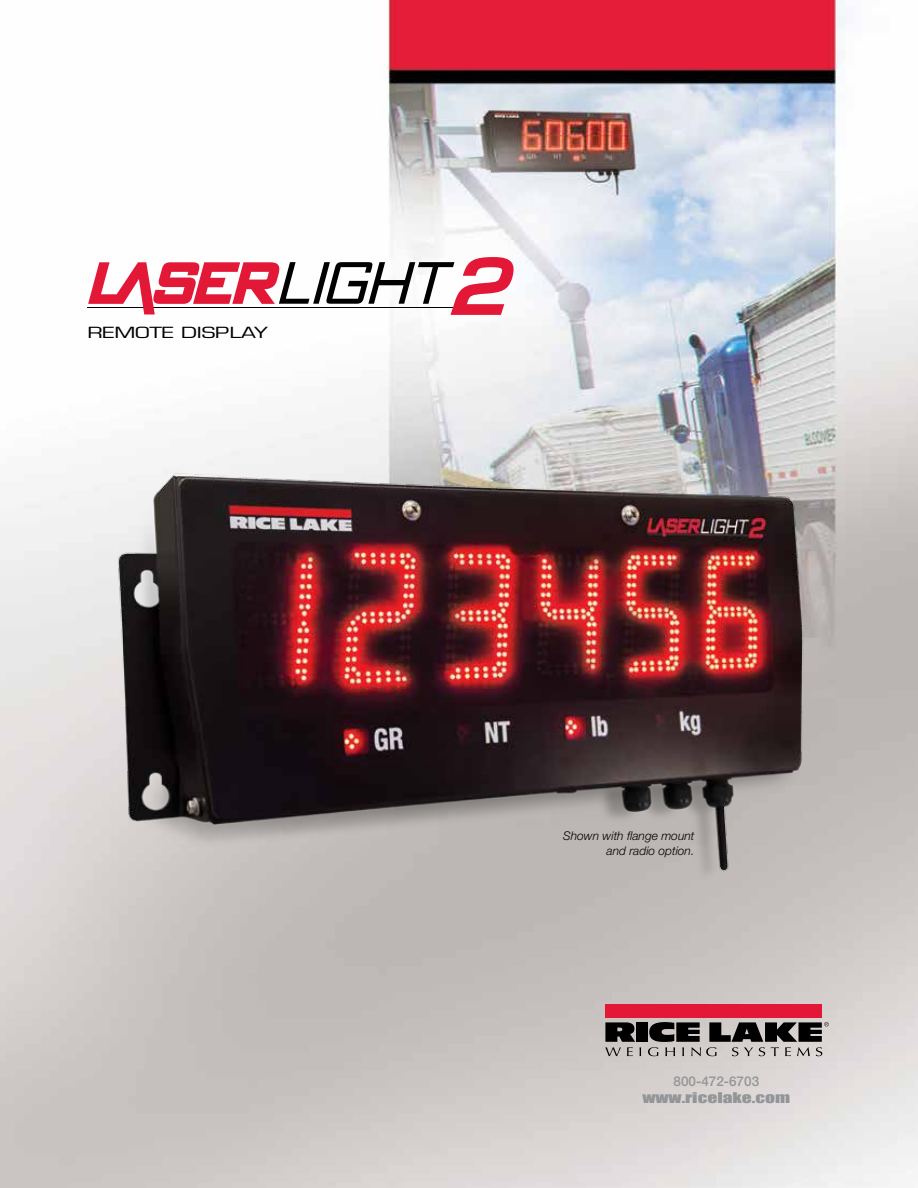
<style>
.page{position:relative;width:918px;height:1188px;background:#fff}
.page>*{position:absolute;margin:0;border:0;box-sizing:border-box;transform-origin:0 0}
.t1{font:15px "Eurostile LT Std";letter-spacing:-.01em;color:#000;scale:1.45 1}
.t2{font:13.5px "Impact";color:#939598;scale:1.45 1}
.t3{font:500 13.5px "Helvetica Neue LT Std";color:#939598}
.t4{font:italic 300 12px/14.4px "Helvetica Neue LT Std";color:#000;text-align:right}
</style>
<div class="page">
<img style="left:0;top:0;width:918px;height:1188px">
<div style="left:605px;top:1004px;width:217px;height:14px;background:#e31837"></div>
<div style="left:636px;top:1022px;width:12px;height:20px;background:#000"></div>
<svg style="left:605px;top:1022px;width:36px;height:34px"></svg>
<svg style="left:648px;top:1022px;width:181px;height:34px;background:#787574"></svg>
<hr style="left:87px;top:308px;width:405px;height:1px;background:#000">
<svg style="left:88px;top:257px;width:426px;height:58px"></svg>
<img style="left:59px;top:369px;width:835px;height:576px">
<p class="t1" style="left:87px;top:323px;width:126px">REMOTE DISPLAY</p>
<p class="t4" style="left:563px;top:829px;width:133px">Shown with flange mount and radio option.</p>
<p class="t3" style="left:674px;top:1073px;width:87px">800-472-6703</p>
<p class="t2" style="left:642px;top:1087px;width:104px">www.ricelake.com</p>
</div>
